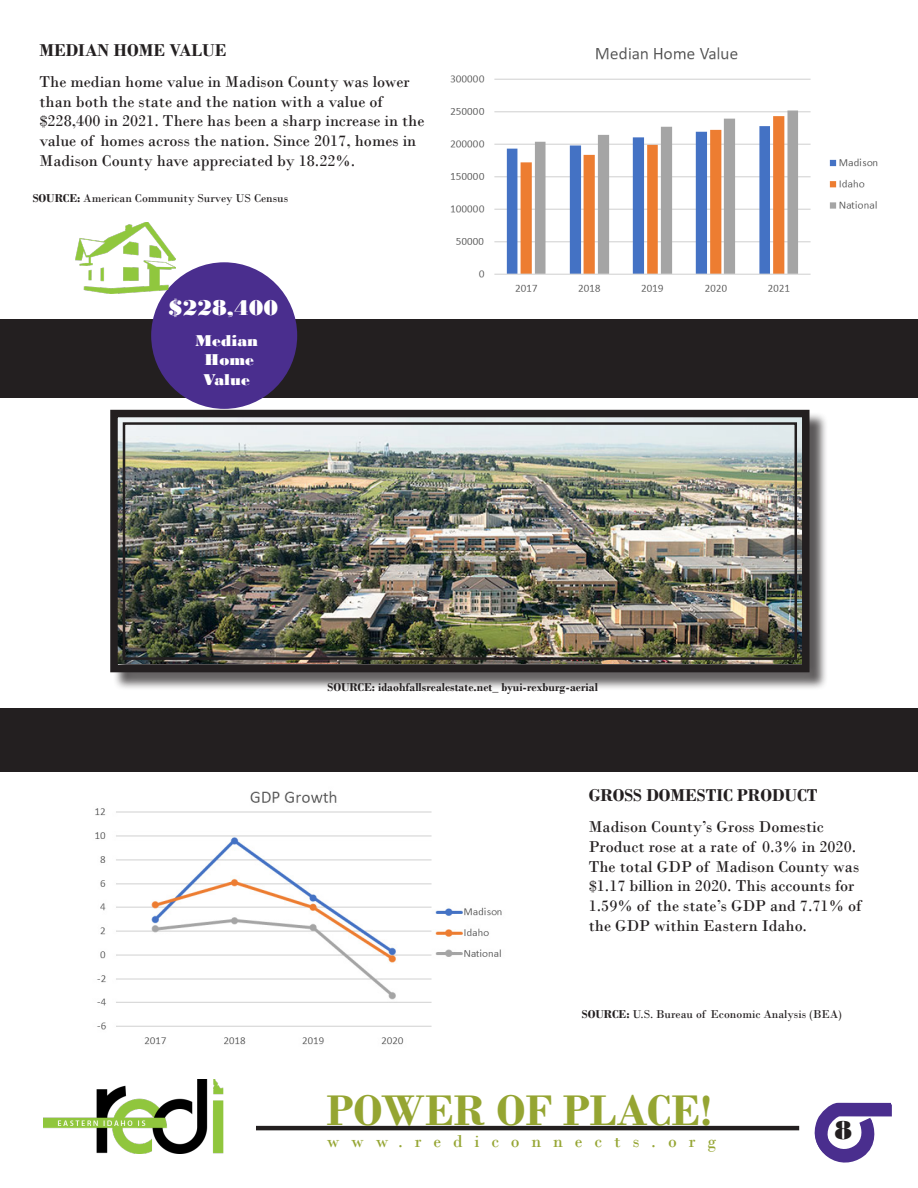
<style>
.page{position:relative;width:918px;height:1188px;background:#fff}
.page>*{position:absolute;margin:0;border:0;box-sizing:border-box;transform-origin:0 0}
.t1{font:700 45px "Bodoni";color:#95a532}
.t2{font:27px "Bodoni MT Black";color:#231f20}
.t3{font:22.5px "Bodoni MT Black";color:#fff}
.t4{font:700 18px "Bodoni";color:#231f20}
.t5{font:18px "Bodoni";letter-spacing:.66em;color:#95a532}
.t6{font:16.5px/19.8px "Bodoni";color:#231f20}
.t7{font:16.5px "Bodoni MT Black";color:#fff}
.t8{font:12px "Bodoni";color:#231f20}
.t9{font:700 12px "Bodoni";color:#231f20}
.s1{font-weight:700}
</style>
<div class="page">
<hr style="left:256px;top:1126px;width:543px;height:4px;background:#231f20">
<img style="left:44px;top:1080px;width:180px;height:73px">
<div style="left:0;top:708px;width:918px;height:63px;background:#231f20"></div>
<img style="left:95px;top:791px;width:407px;height:254px">
<img style="left:450px;top:47px;width:428px;height:245px">
<div style="left:0;top:319px;width:918px;height:78px;background:#231f20"></div>
<svg style="left:814px;top:1102px;width:78px;height:61px"></svg>
<div style="left:112px;top:412px;width:716px;height:279px;background:#231f20;opacity:.75"></div>
<img style="left:110px;top:406px;width:703px;height:270px">
<div style="left:123px;top:422px;width:674px;height:238px;border:3px solid #231f20"></div>
<div style="left:151px;top:262px;width:146px;height:147px;background:#4a2e8e;border-radius:50%"></div>
<img style="left:76px;top:223px;width:100px;height:70px">
<p class="t4" style="left:39px;top:40px;width:188px">MEDIAN HOME VALUE</p>
<p class="t6" style="left:39px;top:72px;width:386px">The median home value in Madison County was lower than both the state and the nation with a value of $228,400 in 2021. There has been a sharp increase in the value of homes across the nation. Since 2017, homes in Madison County have appreciated by 18.22%.</p>
<p class="t8" style="left:33px;top:191px;width:257px"><span class="s1">SOURCE:</span> American Community Survey US Census</p>
<p class="t3" style="left:168px;top:294px;width:112px">$228,400</p>
<p class="t7" style="left:195px;top:330px;width:65px">Median</p>
<p class="t7" style="left:205px;top:350px;width:51px">Home</p>
<p class="t7" style="left:203px;top:370px;width:48px">Value</p>
<p class="t9" style="left:328px;top:680px;width:272px">SOURCE: idaohfallsrealestate.net_ byui-rexburg-aerial</p>
<p class="t4" style="left:589px;top:785px;width:230px">GROSS DOMESTIC PRODUCT</p>
<p class="t6" style="left:589px;top:817px;width:274px">Madison County’s Gross Domestic Product rose at a rate of 0.3% in 2020.<br>The total GDP of Madison County was $1.17 billion in 2020. This accounts for 1.59% of the state’s GDP and 7.71% of the GDP within Eastern Idaho.</p>
<p class="t8" style="left:582px;top:1007px;width:262px"><span class="s1">SOURCE:</span> U.S. Bureau of Economic Analysis (BEA)</p>
<p class="t1" style="left:327px;top:1083px;width:387px">POWER OF PLACE!</p>
<p class="t5" style="left:327px;top:1130px;width:391px">www.rediconnects.org</p>
<p class="t2" style="left:835px;top:1114px;width:19px">8</p>
</div>
